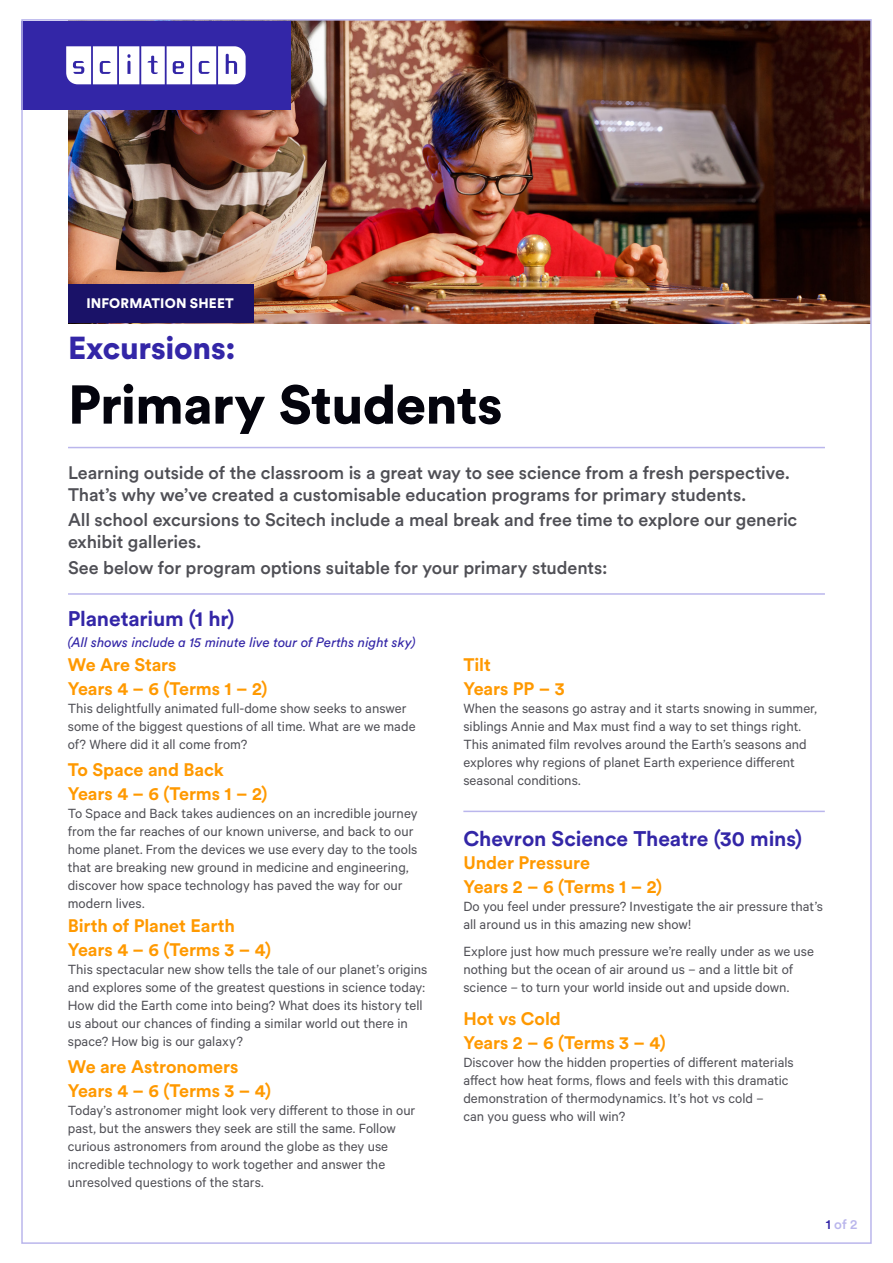
<style>
.page{position:relative;width:893px;height:1263px;background:#fff}
.page>*{position:absolute;margin:0;border:0;box-sizing:border-box;transform-origin:0 0}
.t1{font:900 54px "Circular Std";letter-spacing:-.01em;color:#04040d}
.t2{font:900 31.5px "Circular Std";letter-spacing:-.005em;color:#3326a7}
.t3{font:700 21px "Circular Std";letter-spacing:-.005em;color:#3326a7}
.t4{font:500 18px/21.6px "Circular Std";letter-spacing:-.005em;color:#4f4f55}
.t5{font:700 18px/24px "Circular Std";letter-spacing:-.005em;color:#f90}
.t6{font:15px/18px "Calibre";color:#4f4f55}
.t7{font:900 13.65px "Circular Std";letter-spacing:.01em;color:#fff}
.t8{font:italic 13.5px "Circular Std";color:#3326a7}
.t9{font:500 13.5px "Circular Std";color:#bab6ec}
.s1{color:#3326a7}
</style>
<div class="page">
<img style="left:68px;top:22px;width:801px;height:301px">
<div style="left:21px;top:21px;width:270px;height:88px;background:#3326a7"></div>
<svg style="left:66px;top:46px;width:180px;height:38px;background:#dedcf0"></svg>
<div style="left:68px;top:284px;width:185px;height:39px;background:#1a1268"></div>
<hr style="left:68px;top:447px;width:757px;height:1px;background:#bab6ec">
<hr style="left:68px;top:593px;width:757px;height:2px;background:#bab6ec">
<hr style="left:463px;top:811px;width:362px;height:1px;background:#bab6ec">
<p class="t7" style="left:86px;top:294px;width:149px">INFORMATION SHEET</p>
<h2 class="t2" style="left:68px;top:327px;width:169px">Excursions:</h2>
<h1 class="t1" style="left:68px;top:369px;width:436px">Primary Students</h1>
<p class="t4" style="left:68px;top:461px;width:723px">Learning outside of the classroom is a great way to see science from a fresh perspective.<br>That’s why we’ve created a customisable education programs for primary students.</p>
<p class="t4" style="left:68px;top:509px;width:731px">All school excursions to Scitech include a meal break and free time to explore our generic exhibit galleries.</p>
<p class="t4" style="left:68px;top:556px;width:541px">See below for program options suitable for your primary students:</p>
<h3 class="t3" style="left:68px;top:605px;width:168px">Planetarium (1 hr)</h3>
<p class="t8" style="left:68px;top:634px;width:349px">(All shows include a 15 minute live tour of Perths night sky)</p>
<p class="t5" style="left:68px;top:652px;width:201px">We Are Stars<br>Years 4 – 6 (Terms 1 – 2)</p>
<p class="t6" style="left:68px;top:699px;width:349px">This delightfully animated full-dome show seeks to answer some of the biggest questions of all time. What are we made of? Where did it all come from?</p>
<p class="t5" style="left:68px;top:757px;width:201px">To Space and Back<br>Years 4 – 6 (Terms 1 – 2)</p>
<p class="t6" style="left:68px;top:804px;width:351px">To Space and Back takes audiences on an incredible journey from the far reaches of our known universe, and back to our home planet. From the devices we use every day to the tools that are breaking new ground in medicine and engineering, discover how space technology has paved the way for our modern lives.</p>
<p class="t5" style="left:68px;top:913px;width:205px">Birth of Planet Earth<br>Years 4 – 6 (Terms 3 – 4)</p>
<p class="t6" style="left:68px;top:960px;width:361px">This spectacular new show tells the tale of our planet’s origins and explores some of the greatest questions in science today:<br>How did the Earth come into being? What does its history tell us about our chances of finding a similar world out there in space? How big is our galaxy?</p>
<p class="t5" style="left:68px;top:1054px;width:205px">We are Astronomers<br>Years 4 – 6 (Terms 3 – 4)</p>
<p class="t6" style="left:68px;top:1101px;width:349px">Today’s astronomer might look very different to those in our past, but the answers they seek are still the same. Follow curious astronomers from around the globe as they use incredible technology to work together and answer the unresolved questions of the stars.</p>
<p class="t5" style="left:463px;top:652px;width:103px">Tilt<br>Years PP – 3</p>
<p class="t6" style="left:463px;top:699px;width:355px">When the seasons go astray and it starts snowing in summer, siblings Annie and Max must find a way to set things right.<br>This animated film revolves around the Earth’s seasons and explores why regions of planet Earth experience different seasonal conditions.</p>
<h3 class="t3" style="left:463px;top:825px;width:340px">Chevron Science Theatre (30 mins)</h3>
<p class="t5" style="left:463px;top:850px;width:200px">Under Pressure<br>Years 2 – 6 (Terms 1 – 2)</p>
<p class="t6" style="left:463px;top:897px;width:361px">Do you feel under pressure? Investigate the air pressure that’s all around us in this amazing new show!</p>
<p class="t6" style="left:463px;top:942px;width:352px">Explore just how much pressure we’re really under as we use nothing but the ocean of air around us – and a little bit of science – to turn your world inside out and upside down.</p>
<p class="t5" style="left:463px;top:1006px;width:204px">Hot vs Cold<br>Years 2 – 6 (Terms 3 – 4)</p>
<p class="t6" style="left:463px;top:1053px;width:332px">Discover how the hidden properties of different materials affect how heat forms, flows and feels with this dramatic demonstration of thermodynamics. It’s hot vs cold –<br>can you guess who will win?</p>
<p class="t9" style="left:826px;top:1216px;width:33px"><span class="s1">1</span> of 2</p>
</div>
